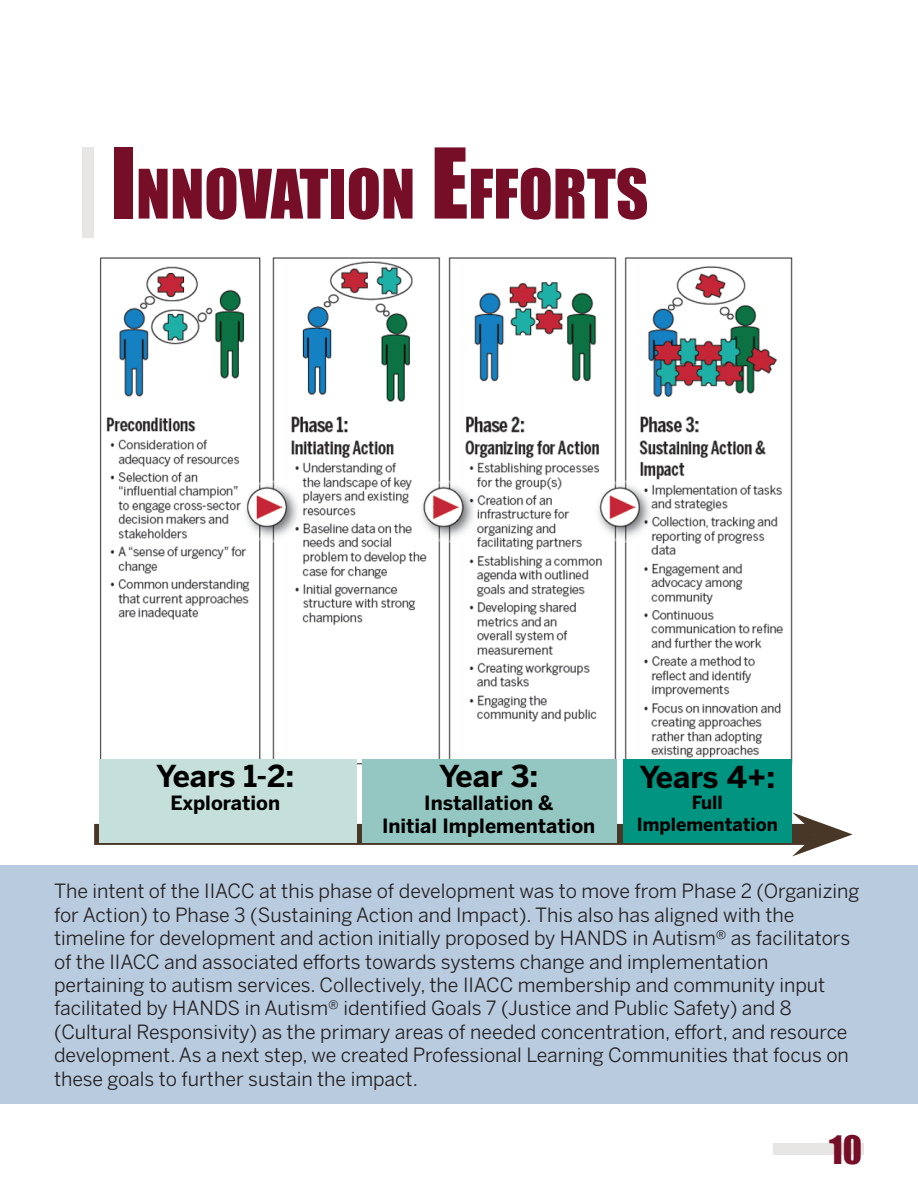
<style>
.page{position:relative;width:918px;height:1188px;background:#fff}
.page>*{position:absolute;margin:0;border:0;box-sizing:border-box;transform-origin:0 0}
.t1{font:63px "Impact";color:#770e28}
.t2{font:36px "Impact";color:#770e28}
.t3{font:700 30px "Benton Sans";letter-spacing:-.005em;color:#000}
.Main{font:19.5px/23.4px "Benton Sans";color:#231f20}
.t4{font:700 19.5px "Benton Sans";color:#000}
.t5{font:700 18px "Benton Sans";color:#000}
.s1{font-size:90px}
</style>
<div class="page">
<div style="left:773px;top:1143px;width:91px;height:12px;background:#e8e6e5"></div>
<div style="left:0;top:865px;width:918px;height:239px;background:#b9cbdf"></div>
<div style="left:82px;top:147px;width:12px;height:91px;background:#e8e6e5"></div>
<svg style="left:94px;top:824px;width:698px;height:21px;background:#5d6557"></svg>
<svg style="left:792px;top:812px;width:61px;height:44px"></svg>
<img style="left:100px;top:257px;width:693px;height:513px">
<div style="left:99px;top:759px;width:257px;height:83px;background:#c5e0da"></div>
<div style="left:363px;top:759px;width:254px;height:83px;background:#94c7c1"></div>
<div style="left:624px;top:759px;width:168px;height:83px;background:#009481"></div>
<p class="t1" style="left:110px;top:145px;width:537px"><span class="s1">I</span>NNOVATION <span class="s1">E</span>FFORTS</p>
<p class="t3" style="left:156px;top:757px;width:140px">Years 1-2:</p>
<p class="t4" style="left:170px;top:791px;width:111px">Exploration</p>
<p class="t3" style="left:439px;top:757px;width:101px">Year 3:</p>
<p class="t4" style="left:424px;top:791px;width:130px">Installation &amp;</p>
<p class="t4" style="left:382px;top:814px;width:215px">Initial Implementation</p>
<p class="t3" style="left:639px;top:758px;width:137px">Years 4+:</p>
<p class="t5" style="left:692px;top:791px;width:33px">Full</p>
<p class="t5" style="left:637px;top:813px;width:143px">Implementation</p>
<p class="Main" style="left:54px;top:880px;width:807px">The intent of the IIACC at this phase of development was to move from Phase 2 (Organizing for Action) to Phase 3 (Sustaining Action and Impact). This also has aligned with the timeline for development and action initially proposed by HANDS in Autism® as facilitators of the IIACC and associated efforts towards systems change and implementation pertaining to autism services. Collectively, the IIACC membership and community input facilitated by HANDS in Autism® identified Goals 7 (Justice and Public Safety) and 8 (Cultural Responsivity) as the primary areas of needed concentration, effort, and resource development. As a next step, we created Professional Learning Communities that focus on these goals to further sustain the impact.</p>
<h2 class="t2" style="left:829px;top:1122px;width:35px">10</h2>
</div>
